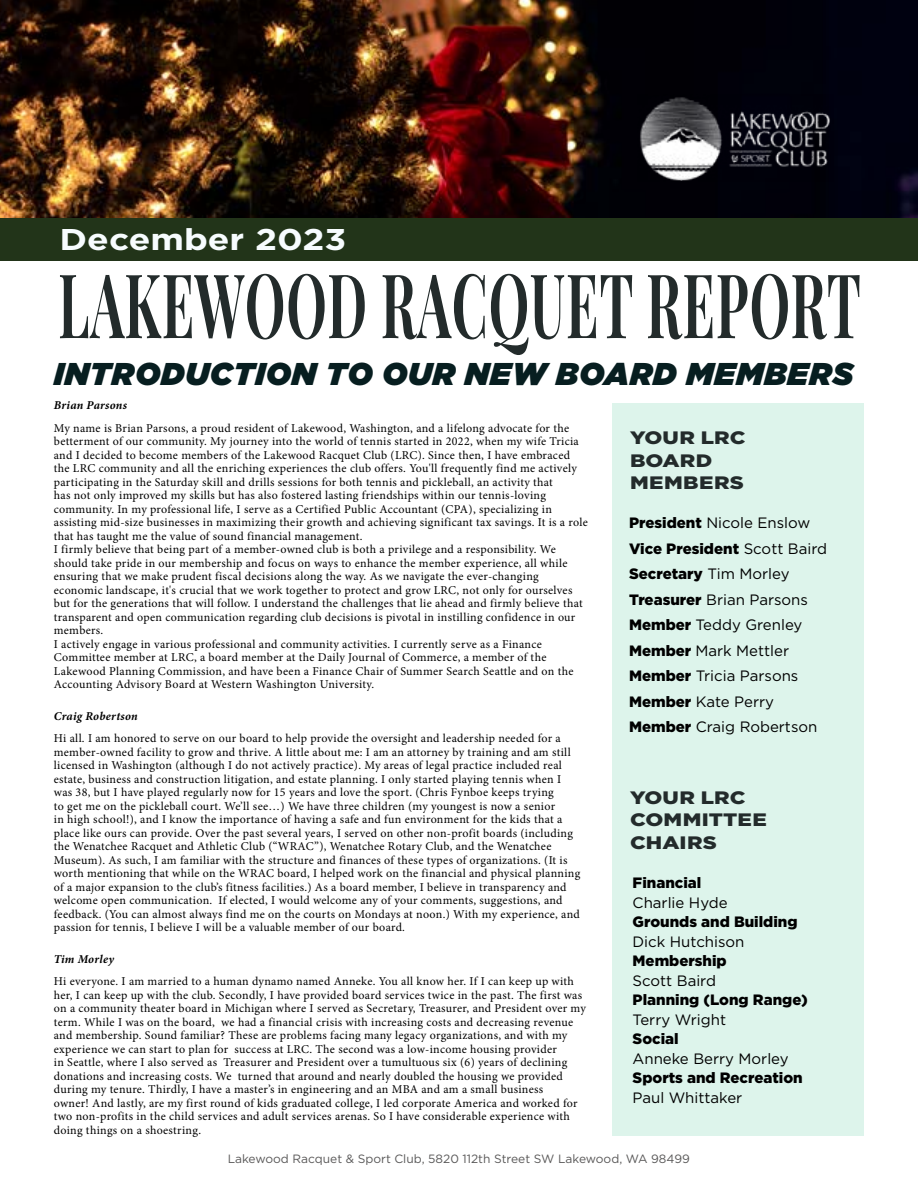
<style>
.page{position:relative;width:918px;height:1188px;background:#fff}
.page>*{position:absolute;margin:0;border:0;box-sizing:border-box;transform-origin:0 0}
.t1{font:700 89.25px "Playfair Display";letter-spacing:.02em;color:#232b2b;scale:.57 1}
.t2{font:italic 900 31.5px "Gotham";letter-spacing:.025em;color:#071e20}
.t3{font:700 30px "Gotham";color:#f7fcfe;scale:1.18 1}
.t4{font:900 18px/22.5px "Gotham";letter-spacing:.01em;color:#232b2b;scale:1.2 1}
.t5{font:15px/25.5px "Gotham";color:#000}
.t6{font:900 15px "Gotham";color:#000}
.t7{font:12px/13.5px "Minion Pro";letter-spacing:.025em;color:#000}
.t8{font:12px "Gotham";color:#595858}
.t9{font:italic 700 12px "Minion Pro";letter-spacing:.02em;color:#000}
.s1{font-weight:900}
</style>
<div class="page">
<img style="left:0;top:0;width:918px;height:219px">
<img style="left:637px;top:94px;width:196px;height:87px">
<div style="left:0;top:219px;width:918px;height:42px;background:#223419"></div>
<div style="left:612px;top:403px;width:252px;height:733px;background:#ddf4eb"></div>
<h3 class="t3" style="left:60px;top:219px;width:245px">December 2023</h3>
<h1 class="t1" style="left:58px;top:235px;width:1410px">LAKEWOOD RACQUET REPORT</h1>
<h2 class="t2" style="left:54px;top:352px;width:801px">INTRODUCTION TO OUR NEW BOARD MEMBERS</h2>
<p class="t9" style="left:54px;top:397px;width:75px">Brian Parsons</p>
<p class="t7" style="left:54px;top:421px;width:536px">My name is Brian Parsons, a proud resident of Lakewood, Washington, and a lifelong advocate for the betterment of our community. My journey into the world of tennis started in 2022, when my wife Tricia and I decided to become members of the Lakewood Racquet Club (LRC). Since then, I have embraced the LRC community and all the enriching experiences the club offers. You'll frequently find me actively participating in the Saturday skill and drills sessions for both tennis and pickleball, an activity that<br>has not only improved my skills but has also fostered lasting friendships within our tennis-loving community. In my professional life, I serve as a Certified Public Accountant (CPA), specializing in assisting mid-size businesses in maximizing their growth and achieving significant tax savings. It is a role that has taught me the value of sound financial management.<br>I firmly believe that being part of a member-owned club is both a privilege and a responsibility. We should take pride in our membership and focus on ways to enhance the member experience, all while ensuring that we make prudent fiscal decisions along the way. As we navigate the ever-changing economic landscape, it's crucial that we work together to protect and grow LRC, not only for ourselves but for the generations that will follow. I understand the challenges that lie ahead and firmly believe that transparent and open communication regarding club decisions is pivotal in instilling confidence in our members.<br>I actively engage in various professional and community activities. I currently serve as a Finance Committee member at LRC, a board member at the Daily Journal of Commerce, a member of the Lakewood Planning Commission, and have been a Finance Chair of Summer Search Seattle and on the Accounting Advisory Board at Western Washington University.</p>
<p class="t9" style="left:54px;top:707px;width:86px">Craig Robertson</p>
<p class="t7" style="left:54px;top:732px;width:528px">Hi all. I am honored to serve on our board to help provide the oversight and leadership needed for a member-owned facility to grow and thrive. A little about me: I am an attorney by training and am still licensed in Washington (although I do not actively practice). My areas of legal practice included real estate, business and construction litigation, and estate planning. I only started playing tennis when I was 38, but I have played regularly now for 15 years and love the sport. (Chris Fynboe keeps trying<br>to get me on the pickleball court. We’ll see…) We have three children (my youngest is now a senior<br>in high school!), and I know the importance of having a safe and fun environment for the kids that a place like ours can provide. Over the past several years, I served on other non-profit boards (including the Wenatchee Racquet and Athletic Club (“WRAC”), Wenatchee Rotary Club, and the Wenatchee Museum). As such, I am familiar with the structure and finances of these types of organizations. (It is worth mentioning that while on the WRAC board, I helped work on the financial and physical planning of a major expansion to the club’s fitness facilities.) As a board member, I believe in transparency and welcome open communication. If elected, I would welcome any of your comments, suggestions, and feedback. (You can almost always find me on the courts on Mondays at noon.) With my experience, and passion for tennis, I believe I will be a valuable member of our board.</p>
<p class="t9" style="left:54px;top:950px;width:62px">Tim Morley</p>
<p class="t7" style="left:54px;top:975px;width:534px">Hi everyone. I am married to a human dynamo named Anneke. You all know her. If I can keep up with her, I can keep up with the club. Secondly, I have provided board services twice in the past. The first was on a community theater board in Michigan where I served as Secretary, Treasurer, and President over my term. While I was on the board, we had a financial crisis with increasing costs and decreasing revenue and membership. Sound familiar? These are problems facing many legacy organizations, and with my experience we can start to plan for success at LRC. The second was a low-income housing provider<br>in Seattle, where I also served as Treasurer and President over a tumultuous six (6) years of declining donations and increasing costs. We turned that around and nearly doubled the housing we provided during my tenure. Thirdly, I have a master’s in engineering and an MBA and am a small business<br>owner! And lastly, are my first round of kids graduated college, I led corporate America and worked for two non-profits in the child services and adult services arenas. So I have considerable experience with doing things on a shoestring.</p>
<h3 class="t4" style="left:630px;top:426px;width:98px">YOUR LRC<br>BOARD<br>MEMBERS</h3>
<p class="t5" style="left:629px;top:510px;width:200px"><span class="s1">President</span> Nicole Enslow<br><span class="s1">Vice President</span> Scott Baird<br><span class="s1">Secretary</span> Tim Morley<br><span class="s1">Treasurer</span> Brian Parsons<br><span class="s1">Member</span> Teddy Grenley<br><span class="s1">Member</span> Mark Mettler<br><span class="s1">Member</span> Tricia Parsons<br><span class="s1">Member</span> Kate Perry<br><span class="s1">Member</span> Craig Robertson</p>
<h3 class="t4" style="left:630px;top:786px;width:116px">YOUR LRC<br>COMMITTEE<br>CHAIRS</h3>
<p class="t6" style="left:633px;top:873px;width:70px">Financial</p>
<p class="t5" style="left:633px;top:889px;width:97px">Charlie Hyde</p>
<p class="t6" style="left:633px;top:912px;width:167px">Grounds and Building</p>
<p class="t5" style="left:633px;top:928px;width:113px">Dick Hutchison</p>
<p class="t6" style="left:633px;top:951px;width:96px">Membership</p>
<p class="t5" style="left:633px;top:967px;width:85px">Scott Baird</p>
<p class="t6" style="left:633px;top:990px;width:177px">Planning (Long Range)</p>
<p class="t5" style="left:633px;top:1006px;width:95px">Terry Wright</p>
<p class="t6" style="left:633px;top:1029px;width:48px">Social</p>
<p class="t5" style="left:633px;top:1045px;width:158px">Anneke Berry Morley</p>
<p class="t6" style="left:633px;top:1068px;width:172px">Sports and Recreation</p>
<p class="t5" style="left:633px;top:1084px;width:111px">Paul Whittaker</p>
<p class="t8" style="left:228px;top:1151px;width:464px">Lakewood Racquet &amp; Sport Club, 5820 112th Street SW Lakewood, WA 98499</p>
</div>
